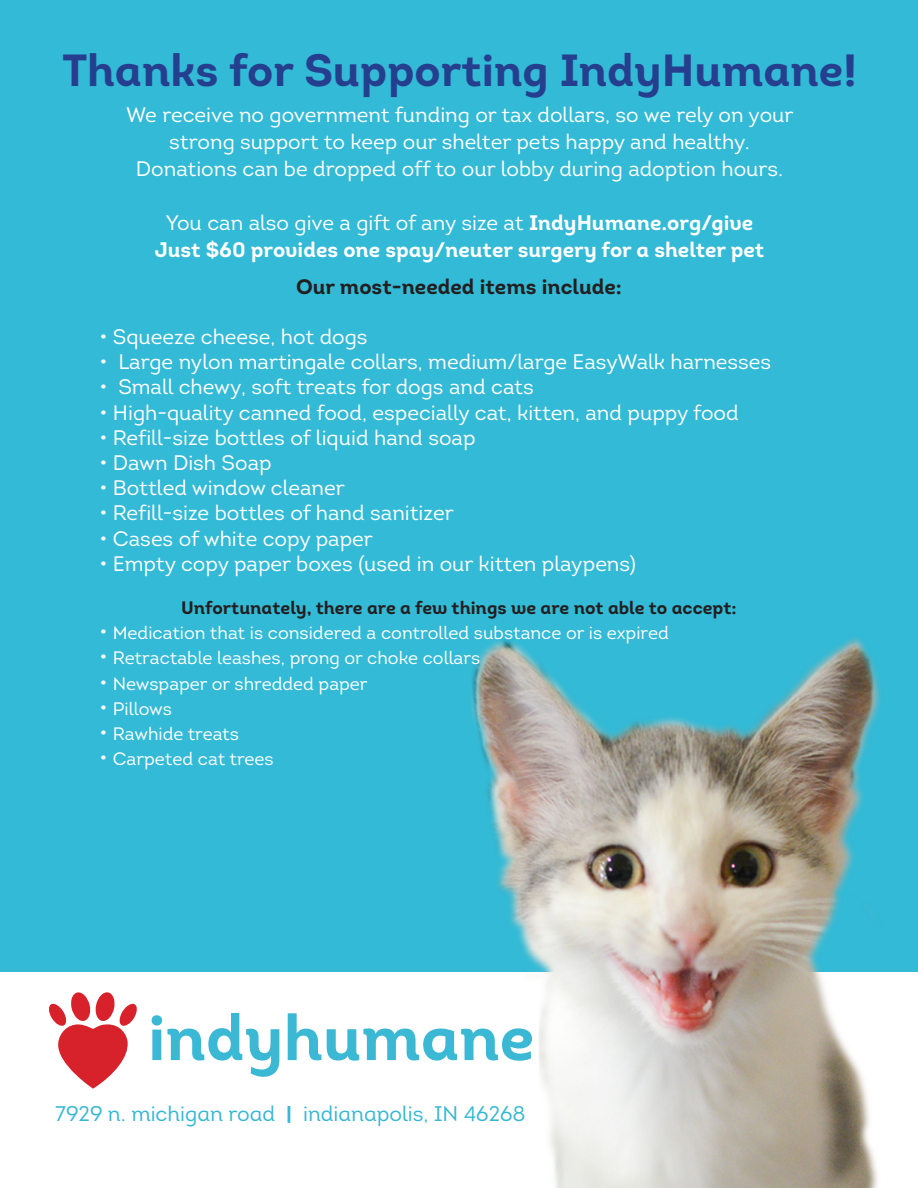
<style>
.page{position:relative;width:918px;height:1188px;background:#fff}
.page>*{position:absolute;margin:0;border:0;box-sizing:border-box;transform-origin:0 0}
.t1{font:45px "Intro Bold Alt";color:#253f8e}
.t2{font:21.15px "Intro Book Alt";color:#36b7d2}
.t3{font:21px "Intro";color:#fff}
.t4{font:21px "Intro Bold Alt";color:#fff}
.t5{font:21px "Intro Bold Alt";color:#231f20}
.t6{font:18px "Intro";color:#fff}
.t7{font:18px "Intro Bold Alt";color:#231f20}
.s1{font-family:"Intro Bold Alt"}
.s2{font-size:21px}
</style>
<div class="page">
<div style="left:0;top:0;width:918px;height:972px;background:#33bad6"></div>
<img style="left:472px;top:638px;width:408px;height:550px">
<div style="left:44px;top:989px;width:494px;height:145px;background:#fff"></div>
<svg style="left:152px;top:1013px;width:127px;height:64px"></svg>
<svg style="left:288px;top:1013px;width:33px;height:48px"></svg>
<svg style="left:327px;top:1028px;width:205px;height:33px"></svg>
<svg style="left:49px;top:992px;width:88px;height:97px"></svg>
<p class="t1" style="left:62px;top:42px;width:796px">Thanks for Supporting IndyHumane!</p>
<p class="t3" style="left:126px;top:102px;width:669px">We receive no government funding or tax dollars, so we rely on your</p>
<p class="t3" style="left:169px;top:129px;width:582px">strong support to keep our shelter pets happy and healthy.</p>
<p class="t3" style="left:136px;top:156px;width:649px">Donations can be dropped off to our lobby during adoption hours.</p>
<p class="t3" style="left:166px;top:210px;width:589px">You can also give a gift of any size at <span class="s1">IndyHumane.org/give</span></p>
<p class="t4" style="left:155px;top:236px;width:611px">Just $60 provides one spay/neuter surgery for a shelter pet</p>
<p class="t5" style="left:296px;top:273px;width:327px">Our most-needed items include:</p>
<p class="t3" style="left:99px;top:324px;width:270px">• Squeeze cheese, hot dogs</p>
<p class="t3" style="left:99px;top:349px;width:673px">• Large nylon martingale collars, medium/large EasyWalk harnesses</p>
<p class="t3" style="left:99px;top:374px;width:436px">• Small chewy, soft treats for dogs and cats</p>
<p class="t3" style="left:99px;top:399px;width:641px">• High-quality canned food, especially cat, kitten, and puppy food</p>
<p class="t3" style="left:99px;top:425px;width:378px">• Refill-size bottles of liquid hand soap</p>
<p class="t3" style="left:99px;top:450px;width:174px">• Dawn Dish Soap</p>
<p class="t3" style="left:99px;top:475px;width:247px">• Bottled window cleaner</p>
<p class="t3" style="left:99px;top:500px;width:356px">• Refill-size bottles of hand sanitizer</p>
<p class="t3" style="left:99px;top:525px;width:275px">• Cases of white copy paper</p>
<p class="t3" style="left:99px;top:551px;width:538px">• Empty copy paper boxes (used in our kitten playpens)</p>
<p class="t7" style="left:181px;top:596px;width:557px">Unfortunately, there are a few things we are not able to accept:</p>
<p class="t6" style="left:99px;top:622px;width:571px"><span class="s2">•</span> Medication that is considered a controlled substance or is expired</p>
<p class="t6" style="left:99px;top:647px;width:382px"><span class="s2">•</span> Retractable leashes, prong or choke collars</p>
<p class="t6" style="left:99px;top:672px;width:270px"><span class="s2">•</span> Newspaper or shredded paper</p>
<p class="t6" style="left:99px;top:697px;width:74px"><span class="s2">•</span> Pillows</p>
<p class="t6" style="left:99px;top:723px;width:141px"><span class="s2">•</span> Rawhide treats</p>
<p class="t6" style="left:99px;top:748px;width:176px"><span class="s2">•</span> Carpeted cat trees</p>
<p class="t2" style="left:55px;top:1101px;width:472px">7929 n. michigan road <span class="s1">|</span> indianapolis, IN 46268</p>
</div>
